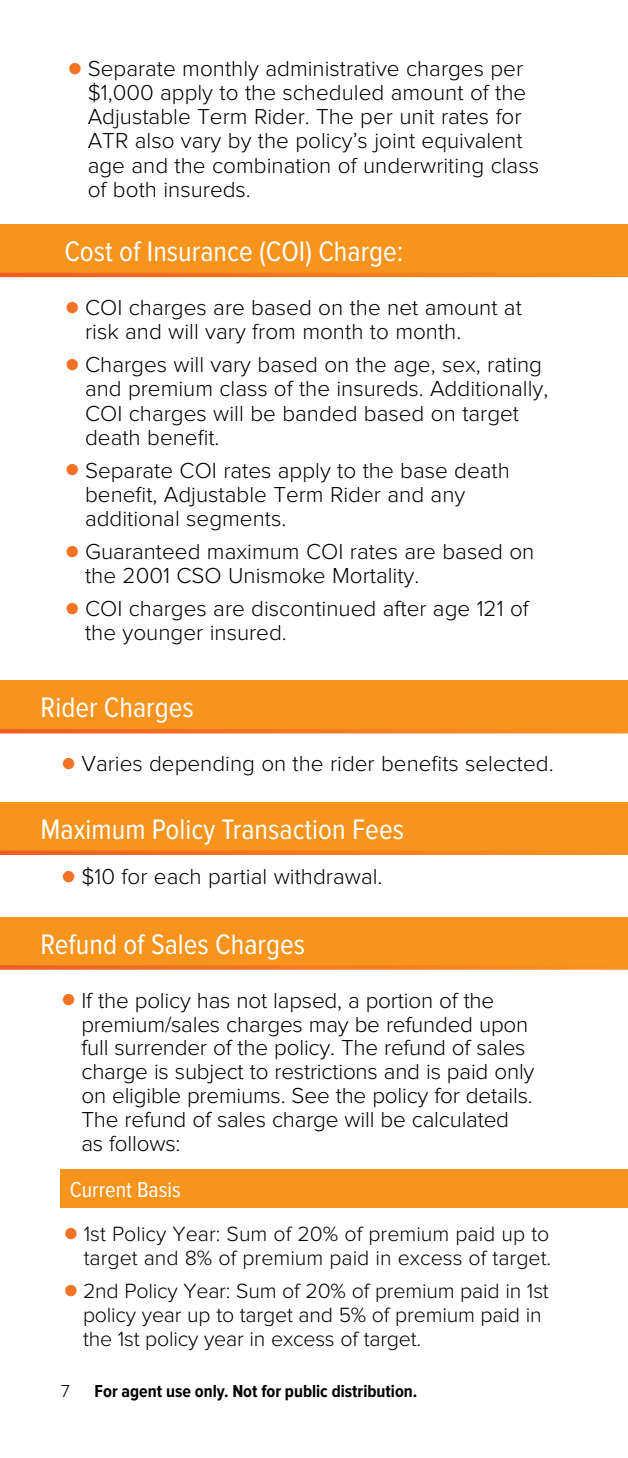
<style>
.page{position:relative;width:628px;height:1458px;background:#fff}
.page>*{position:absolute;margin:0;border:0;box-sizing:border-box;transform-origin:0 0}
.t1{font:29.25px "Proxima Nova Cond";color:#fff}
.t2{font:300 22.5px/24.1px "Proxima Nova";color:#000}
.t3{font:22.5px "Proxima Nova Cond";color:#fff}
.t4{font:300 21.38px/23.8px "Proxima Nova";letter-spacing:-.01em;color:#000;text-align:right}
.t5{font:700 18px "Proxima Nova Cond";color:#000}
.t6{font:300 18px "Proxima Nova";color:#000}
.s1{color:#f37324}
</style>
<div class="page">
<div style="left:0;top:224px;width:628px;height:51px;background:#f7941e"></div>
<svg style="left:0;top:273px;width:628px;height:4px"></svg>
<div style="left:0;top:681px;width:628px;height:50px;background:#f7941e"></div>
<svg style="left:0;top:729px;width:628px;height:4px"></svg>
<div style="left:0;top:802px;width:628px;height:51px;background:#f7941e"></div>
<svg style="left:0;top:850px;width:628px;height:5px"></svg>
<div style="left:0;top:917px;width:628px;height:50px;background:#f7941e"></div>
<svg style="left:0;top:965px;width:628px;height:5px;background:#f4812b"></svg>
<div style="left:61px;top:1169px;width:567px;height:38px;background:#f7941e"></div>
<p class="t2" style="left:88px;top:57px;width:453px;text-indent:-19px"><span class="s1">●</span> Separate monthly administrative charges per $1,000 apply to the scheduled amount of the Adjustable Term Rider. The per unit rates for ATR also vary by the policy’s joint equivalent age and the combination of underwriting class of both insureds.</p>
<h1 class="t1" style="left:64px;top:235px;width:341px">Cost of Insurance (COI) Charge:</h1>
<p class="t2" style="left:85px;top:296px;width:438px;text-indent:-19px"><span class="s1">●</span> COI charges are based on the net amount at risk and will vary from month to month.</p>
<p class="t2" style="left:85px;top:353px;width:465px;text-indent:-19px"><span class="s1">●</span> Charges will vary based on the age, sex, rating and premium class of the insureds. Additionally, COI charges will be banded based on target death benefit.</p>
<p class="t2" style="left:85px;top:458px;width:426px;text-indent:-19px"><span class="s1">●</span> Separate COI rates apply to the base death benefit, Adjustable Term Rider and any additional segments.</p>
<p class="t2" style="left:85px;top:540px;width:451px;text-indent:-19px"><span class="s1">●</span> Guaranteed maximum COI rates are based on the 2001 CSO Unismoke Mortality.</p>
<p class="t2" style="left:85px;top:597px;width:445px;text-indent:-19px"><span class="s1">●</span> COI charges are discontinued after age 121 of the younger insured.</p>
<h1 class="t1" style="left:40px;top:691px;width:155px">Rider Charges</h1>
<p class="t2" style="left:63px;top:752px;width:492px"><span class="s1">●</span> Varies depending on the rider benefits selected.</p>
<h1 class="t1" style="left:40px;top:813px;width:365px">Maximum Policy Transaction Fees</h1>
<p class="t2" style="left:63px;top:865px;width:321px"><span class="s1">●</span> $10 for each partial withdrawal.</p>
<h1 class="t1" style="left:40px;top:928px;width:266px">Refund of Sales Charges</h1>
<p class="t2" style="left:81px;top:989px;width:454px;text-indent:-19px"><span class="s1">●</span> If the policy has not lapsed, a portion of the premium/sales charges may be refunded upon full surrender of the policy. The refund of sales charge is subject to restrictions and is paid only on eligible premiums. See the policy for details.<br>The refund of sales charge will be calculated as follows:</p>
<p class="t3" style="left:70px;top:1177px;width:113px">Current Basis</p>
<p class="t4" style="left:65px;top:1222px;width:488px"><span class="s1">●</span> 1st Policy Year: Sum of 20% of premium paid up to target and 8% of premium paid in excess of target.</p>
<p class="t4" style="left:83px;top:1279px;width:467px;text-align:left;text-indent:-18px"><span class="s1">●</span> 2nd Policy Year: Sum of 20% of premium paid in 1st policy year up to target and 5% of premium paid in the 1st policy year in excess of target.</p>
<p class="t6" style="left:61px;top:1381px;width:11px">7</p>
<p class="t5" style="left:95px;top:1381px;width:324px">For agent use only. Not for public distribution.</p>
</div>
